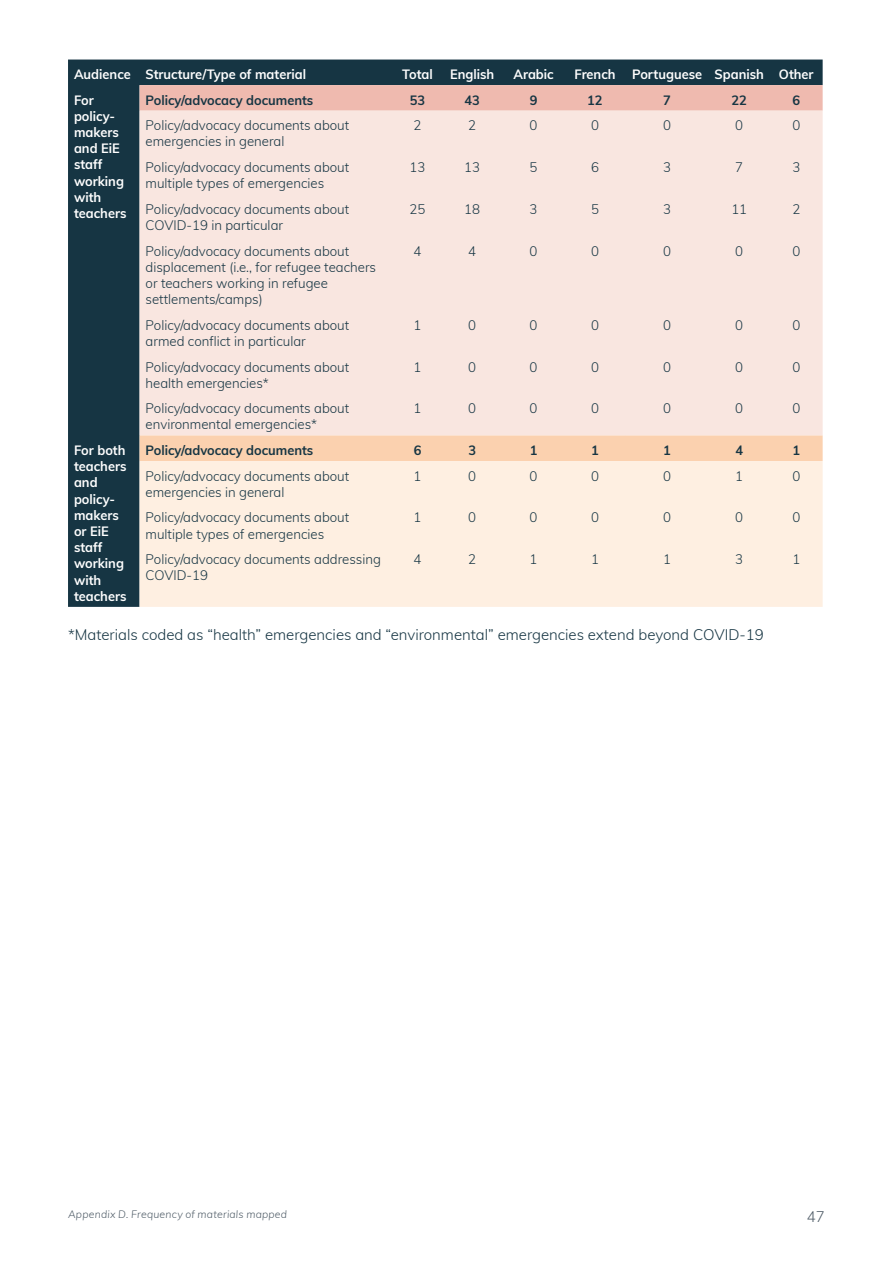
<style>
.page{position:relative;width:893px;height:1263px;background:#fff}
.page>*{position:absolute;margin:0;border:0;box-sizing:border-box;transform-origin:0 0}
.INEE_Paragraph{font:300 15px "Muli";color:#163543}
.t1{font:300 15px "Muli";color:#4f5c67}
.TABLE_Paragraph_Styl{font:300 13.5px/16.2px "Muli";color:#163543}
.TABLE_Paragraph_Styl-2{font:700 13.5px/16.2px "Muli";color:#fff;scale:.95 1}
.TABLE_Paragraph_Styl-3{font:700 13.5px "Muli";color:#163543;scale:.95 1}
.t2{font:italic 300 10.5px "Muli";letter-spacing:.02em;color:#4f5c67}
</style>
<div class="page">
<div style="left:68px;top:60px;width:755px;height:547px;background:#163543"></div>
<div style="left:140px;top:85px;width:683px;height:26px;background:#efbaaf"></div>
<div style="left:140px;top:111px;width:683px;height:324px;background:#f9e6e0"></div>
<div style="left:140px;top:435px;width:683px;height:26px;background:#fbd1af"></div>
<div style="left:140px;top:461px;width:683px;height:146px;background:#feefe1"></div>
<p class="TABLE_Paragraph_Styl-2" style="left:74px;top:65px;width:61px">Audience</p>
<p class="TABLE_Paragraph_Styl-2" style="left:146px;top:65px;width:170px">Structure/Type of material</p>
<p class="TABLE_Paragraph_Styl-2" style="left:402px;top:65px;width:34px">Total</p>
<p class="TABLE_Paragraph_Styl-2" style="left:450px;top:65px;width:48px">English</p>
<p class="TABLE_Paragraph_Styl-2" style="left:513px;top:65px;width:44px">Arabic</p>
<p class="TABLE_Paragraph_Styl-2" style="left:574px;top:65px;width:45px">French</p>
<p class="TABLE_Paragraph_Styl-2" style="left:632px;top:65px;width:75px">Portuguese</p>
<p class="TABLE_Paragraph_Styl-2" style="left:715px;top:65px;width:53px">Spanish</p>
<p class="TABLE_Paragraph_Styl-2" style="left:779px;top:65px;width:38px">Other</p>
<p class="TABLE_Paragraph_Styl-2" style="left:74px;top:91px;width:57px">For policy&shy;makers and EiE staff working with teachers</p>
<p class="TABLE_Paragraph_Styl-3" style="left:146px;top:90px;width:178px">Policy/advocacy documents</p>
<p class="TABLE_Paragraph_Styl-3" style="left:410px;top:90px;width:18px">53</p>
<p class="TABLE_Paragraph_Styl-3" style="left:464px;top:90px;width:18px">43</p>
<p class="TABLE_Paragraph_Styl-3" style="left:530px;top:90px;width:10px">9</p>
<p class="TABLE_Paragraph_Styl-3" style="left:587px;top:90px;width:18px">12</p>
<p class="TABLE_Paragraph_Styl-3" style="left:663px;top:90px;width:10px">7</p>
<p class="TABLE_Paragraph_Styl-3" style="left:732px;top:90px;width:18px">22</p>
<p class="TABLE_Paragraph_Styl-3" style="left:792px;top:90px;width:10px">6</p>
<p class="TABLE_Paragraph_Styl" style="left:146px;top:117px;width:205px">Policy/advocacy documents about emergencies in general</p>
<p class="TABLE_Paragraph_Styl" style="left:414px;top:117px;width:9px">2</p>
<p class="TABLE_Paragraph_Styl" style="left:468px;top:117px;width:9px">2</p>
<p class="TABLE_Paragraph_Styl" style="left:530px;top:117px;width:9px">0</p>
<p class="TABLE_Paragraph_Styl" style="left:591px;top:117px;width:9px">0</p>
<p class="TABLE_Paragraph_Styl" style="left:663px;top:117px;width:9px">0</p>
<p class="TABLE_Paragraph_Styl" style="left:735px;top:117px;width:9px">0</p>
<p class="TABLE_Paragraph_Styl" style="left:792px;top:117px;width:9px">0</p>
<p class="TABLE_Paragraph_Styl" style="left:146px;top:158px;width:205px">Policy/advocacy documents about multiple types of emergencies</p>
<p class="TABLE_Paragraph_Styl" style="left:410px;top:158px;width:17px">13</p>
<p class="TABLE_Paragraph_Styl" style="left:464px;top:158px;width:17px">13</p>
<p class="TABLE_Paragraph_Styl" style="left:530px;top:158px;width:9px">5</p>
<p class="TABLE_Paragraph_Styl" style="left:591px;top:158px;width:9px">6</p>
<p class="TABLE_Paragraph_Styl" style="left:663px;top:158px;width:9px">3</p>
<p class="TABLE_Paragraph_Styl" style="left:735px;top:158px;width:9px">7</p>
<p class="TABLE_Paragraph_Styl" style="left:792px;top:158px;width:9px">3</p>
<p class="TABLE_Paragraph_Styl" style="left:146px;top:200px;width:205px">Policy/advocacy documents about<br>COVID-19 in particular</p>
<p class="TABLE_Paragraph_Styl" style="left:410px;top:200px;width:17px">25</p>
<p class="TABLE_Paragraph_Styl" style="left:464px;top:200px;width:17px">18</p>
<p class="TABLE_Paragraph_Styl" style="left:530px;top:200px;width:9px">3</p>
<p class="TABLE_Paragraph_Styl" style="left:591px;top:200px;width:9px">5</p>
<p class="TABLE_Paragraph_Styl" style="left:663px;top:200px;width:9px">3</p>
<p class="TABLE_Paragraph_Styl" style="left:731px;top:200px;width:17px">11</p>
<p class="TABLE_Paragraph_Styl" style="left:792px;top:200px;width:9px">2</p>
<p class="TABLE_Paragraph_Styl" style="left:146px;top:242px;width:232px">Policy/advocacy documents about displacement (i.e., for refugee teachers or teachers working in refugee settlements/camps)</p>
<p class="TABLE_Paragraph_Styl" style="left:414px;top:242px;width:9px">4</p>
<p class="TABLE_Paragraph_Styl" style="left:468px;top:242px;width:9px">4</p>
<p class="TABLE_Paragraph_Styl" style="left:530px;top:242px;width:9px">0</p>
<p class="TABLE_Paragraph_Styl" style="left:591px;top:242px;width:9px">0</p>
<p class="TABLE_Paragraph_Styl" style="left:663px;top:242px;width:9px">0</p>
<p class="TABLE_Paragraph_Styl" style="left:735px;top:242px;width:9px">0</p>
<p class="TABLE_Paragraph_Styl" style="left:792px;top:242px;width:9px">0</p>
<p class="TABLE_Paragraph_Styl" style="left:146px;top:316px;width:205px">Policy/advocacy documents about armed conflict in particular</p>
<p class="TABLE_Paragraph_Styl" style="left:414px;top:316px;width:9px">1</p>
<p class="TABLE_Paragraph_Styl" style="left:468px;top:316px;width:9px">0</p>
<p class="TABLE_Paragraph_Styl" style="left:530px;top:316px;width:9px">0</p>
<p class="TABLE_Paragraph_Styl" style="left:591px;top:316px;width:9px">0</p>
<p class="TABLE_Paragraph_Styl" style="left:663px;top:316px;width:9px">0</p>
<p class="TABLE_Paragraph_Styl" style="left:735px;top:316px;width:9px">0</p>
<p class="TABLE_Paragraph_Styl" style="left:792px;top:316px;width:9px">0</p>
<p class="TABLE_Paragraph_Styl" style="left:146px;top:358px;width:205px">Policy/advocacy documents about health emergencies*</p>
<p class="TABLE_Paragraph_Styl" style="left:414px;top:358px;width:9px">1</p>
<p class="TABLE_Paragraph_Styl" style="left:468px;top:358px;width:9px">0</p>
<p class="TABLE_Paragraph_Styl" style="left:530px;top:358px;width:9px">0</p>
<p class="TABLE_Paragraph_Styl" style="left:591px;top:358px;width:9px">0</p>
<p class="TABLE_Paragraph_Styl" style="left:663px;top:358px;width:9px">0</p>
<p class="TABLE_Paragraph_Styl" style="left:735px;top:358px;width:9px">0</p>
<p class="TABLE_Paragraph_Styl" style="left:792px;top:358px;width:9px">0</p>
<p class="TABLE_Paragraph_Styl" style="left:146px;top:400px;width:205px">Policy/advocacy documents about environmental emergencies*</p>
<p class="TABLE_Paragraph_Styl" style="left:414px;top:400px;width:9px">1</p>
<p class="TABLE_Paragraph_Styl" style="left:468px;top:400px;width:9px">0</p>
<p class="TABLE_Paragraph_Styl" style="left:530px;top:400px;width:9px">0</p>
<p class="TABLE_Paragraph_Styl" style="left:591px;top:400px;width:9px">0</p>
<p class="TABLE_Paragraph_Styl" style="left:663px;top:400px;width:9px">0</p>
<p class="TABLE_Paragraph_Styl" style="left:735px;top:400px;width:9px">0</p>
<p class="TABLE_Paragraph_Styl" style="left:792px;top:400px;width:9px">0</p>
<p class="TABLE_Paragraph_Styl-2" style="left:74px;top:441px;width:57px">For both teachers and policy&shy;makers or EiE staff working with teachers</p>
<p class="TABLE_Paragraph_Styl-3" style="left:146px;top:440px;width:178px">Policy/advocacy documents</p>
<p class="TABLE_Paragraph_Styl-3" style="left:414px;top:440px;width:10px">6</p>
<p class="TABLE_Paragraph_Styl-3" style="left:468px;top:440px;width:10px">3</p>
<p class="TABLE_Paragraph_Styl-3" style="left:530px;top:440px;width:10px">1</p>
<p class="TABLE_Paragraph_Styl-3" style="left:591px;top:440px;width:10px">1</p>
<p class="TABLE_Paragraph_Styl-3" style="left:663px;top:440px;width:10px">1</p>
<p class="TABLE_Paragraph_Styl-3" style="left:735px;top:440px;width:10px">4</p>
<p class="TABLE_Paragraph_Styl-3" style="left:792px;top:440px;width:10px">1</p>
<p class="TABLE_Paragraph_Styl" style="left:146px;top:467px;width:205px">Policy/advocacy documents about emergencies in general</p>
<p class="TABLE_Paragraph_Styl" style="left:414px;top:467px;width:9px">1</p>
<p class="TABLE_Paragraph_Styl" style="left:468px;top:467px;width:9px">0</p>
<p class="TABLE_Paragraph_Styl" style="left:530px;top:467px;width:9px">0</p>
<p class="TABLE_Paragraph_Styl" style="left:591px;top:467px;width:9px">0</p>
<p class="TABLE_Paragraph_Styl" style="left:663px;top:467px;width:9px">0</p>
<p class="TABLE_Paragraph_Styl" style="left:735px;top:467px;width:9px">1</p>
<p class="TABLE_Paragraph_Styl" style="left:792px;top:467px;width:9px">0</p>
<p class="TABLE_Paragraph_Styl" style="left:146px;top:509px;width:205px">Policy/advocacy documents about multiple types of emergencies</p>
<p class="TABLE_Paragraph_Styl" style="left:414px;top:509px;width:9px">1</p>
<p class="TABLE_Paragraph_Styl" style="left:468px;top:509px;width:9px">0</p>
<p class="TABLE_Paragraph_Styl" style="left:530px;top:509px;width:9px">0</p>
<p class="TABLE_Paragraph_Styl" style="left:591px;top:509px;width:9px">0</p>
<p class="TABLE_Paragraph_Styl" style="left:663px;top:509px;width:9px">0</p>
<p class="TABLE_Paragraph_Styl" style="left:735px;top:509px;width:9px">0</p>
<p class="TABLE_Paragraph_Styl" style="left:792px;top:509px;width:9px">0</p>
<p class="TABLE_Paragraph_Styl" style="left:146px;top:551px;width:237px">Policy/advocacy documents addressing<br>COVID-19</p>
<p class="TABLE_Paragraph_Styl" style="left:414px;top:551px;width:9px">4</p>
<p class="TABLE_Paragraph_Styl" style="left:468px;top:551px;width:9px">2</p>
<p class="TABLE_Paragraph_Styl" style="left:530px;top:551px;width:9px">1</p>
<p class="TABLE_Paragraph_Styl" style="left:591px;top:551px;width:9px">1</p>
<p class="TABLE_Paragraph_Styl" style="left:663px;top:551px;width:9px">1</p>
<p class="TABLE_Paragraph_Styl" style="left:735px;top:551px;width:9px">3</p>
<p class="TABLE_Paragraph_Styl" style="left:792px;top:551px;width:9px">1</p>
<p class="INEE_Paragraph" style="left:68px;top:624px;width:697px">*Materials coded as “health” emergencies and “environmental” emergencies extend beyond COVID-19</p>
<p class="t2" style="left:68px;top:1206px;width:221px">Appendix D. Frequency of materials mapped</p>
<p class="t1" style="left:807px;top:1206px;width:19px">47</p>
</div>
